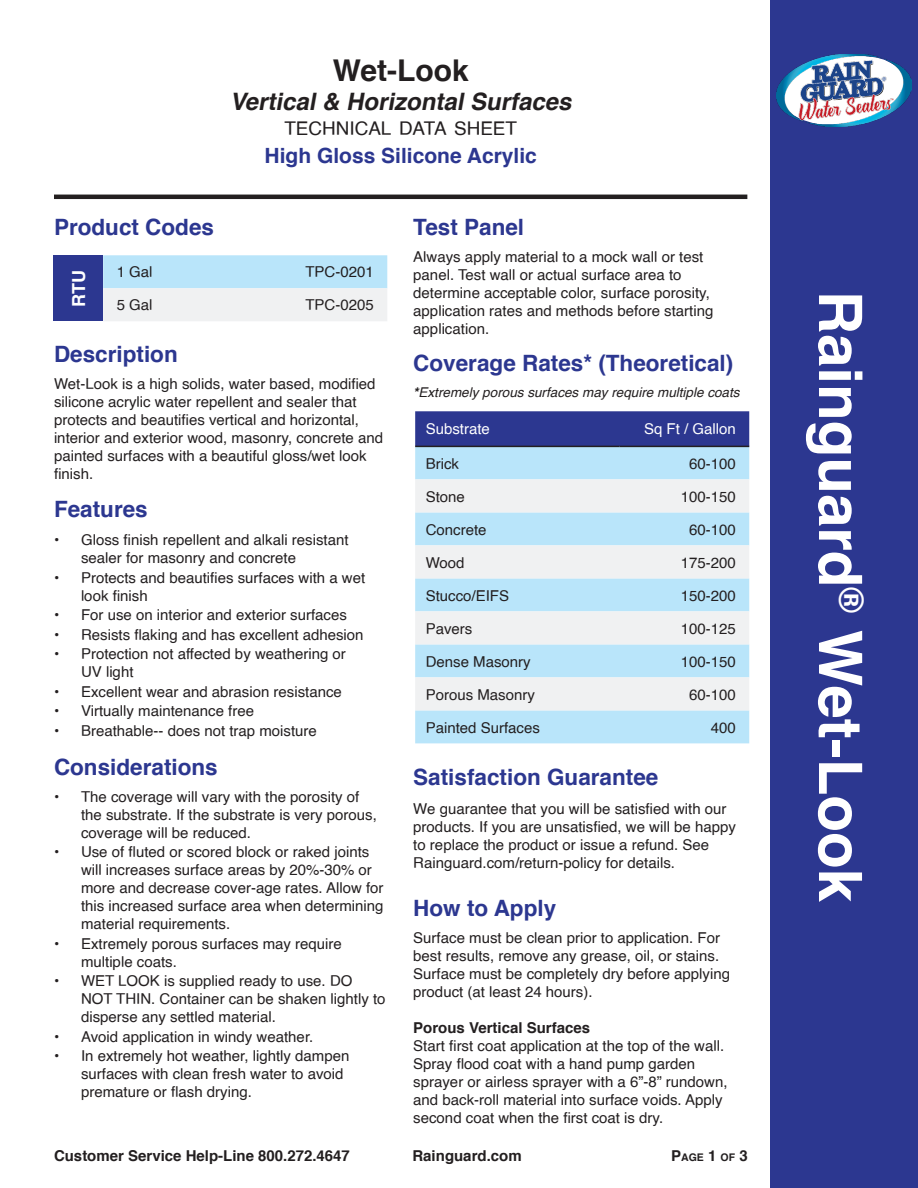
<style>
.page{position:relative;width:918px;height:1188px;background:#fff}
.page>*{position:absolute;margin:0;border:0;box-sizing:border-box;transform-origin:0 0}
.t1{font:700 60px "Helvetica";color:#fff}
.t2{font:700 30px "Helvetica";color:#231f20}
.t3{font:italic 700 24px "Helvetica";color:#231f20}
.Subtitle{font:700 22.5px "Helvetica";color:#2c3790}
.Paragraph_Style_1{font:700 22.5px "Helvetica";color:#2c3790}
.Paragraph_Style_1-2{font:700 21px "Helvetica";color:#2c3790}
.t4{font:18.9px "Helvetica";color:#231f20}
.t5{font:700 18px "Helvetica";color:#fff}
.Paragraph_Style_1-3{font:15px/18px "Helvetica";color:#231f20}
.Paragraph_Style_1-4{font:700 15px "Helvetica";color:#231f20}
.t6{font:15px "Helvetica";color:#fff}
.Paragraph_Style_1-5{font:italic 13.5px "Helvetica";color:#231f20}
.t7{font:700 10.5px "Helvetica";color:#231f20}
.s1{font-weight:700}
.s2{font-size:15px}
</style>
<div class="page">
<div style="left:770px;top:0;width:148px;height:1188px;background:#2c3790"></div>
<hr style="left:54px;top:195px;width:693px;height:4px;background:#231f20">
<div style="left:54px;top:255px;width:49px;height:66px;background:#2c3790"></div>
<svg style="left:103px;top:255px;width:284px;height:66px"></svg>
<div style="left:415px;top:411px;width:334px;height:35px;background:#2c3790"></div>
<div style="left:415px;top:447px;width:334px;height:296px;background:#b9e5fa"></div>
<svg style="left:415px;top:479px;width:334px;height:231px;fill:#f0f1f2"></svg>
<hr style="left:415px;top:446px;width:204px;height:1px;background:#231f20">
<hr style="left:619px;top:446px;width:130px;height:1px;background:#231f20">
<img style="left:777px;top:54px;width:135px;height:72px">
<p class="t2" style="left:333px;top:46px;width:138px">Wet-Look</p>
<p class="t3" style="left:230px;top:82px;width:350px">Vertical&amp; HorizontalSurfaces</p>
<p class="t4" style="left:284px;top:114px;width:234px">TECHNICAL DATA SHEET</p>
<p class="Paragraph_Style_1-2" style="left:265px;top:139px;width:274px">High Gloss Silicone Acrylic</p>
<p class="Subtitle" style="left:54px;top:209px;width:162px">Product Codes</p>
<p class="t5" style="left:64px;top:307px;width:38px;rotate:-90deg">RTU</p>
<p class="Paragraph_Style_1-3" style="left:117px;top:264px;width:37px">1 Gal</p>
<p class="Paragraph_Style_1-3" style="left:305px;top:264px;width:70px">TPC-0201</p>
<p class="Paragraph_Style_1-3" style="left:117px;top:297px;width:37px">5 Gal</p>
<p class="Paragraph_Style_1-3" style="left:305px;top:297px;width:70px">TPC-0205</p>
<p class="Subtitle" style="left:54px;top:336px;width:125px">Description</p>
<p class="Paragraph_Style_1-3" style="left:54px;top:375px;width:331px">Wet-Look is a high solids, water based, modified silicone acrylic water repellent and sealer that protects and beautifies vertical and horizontal, interior and exterior wood, masonry, concrete and painted surfaces with a beautiful gloss/wet look finish.</p>
<p class="Paragraph_Style_1" style="left:54px;top:491px;width:95px">Features</p>
<p class="Paragraph_Style_1-3" style="left:81px;top:531px;width:269px;text-indent:-27px">• Gloss finish repellent and alkali resistant sealer for masonry and concrete</p>
<p class="Paragraph_Style_1-3" style="left:81px;top:569px;width:286px;text-indent:-27px">• Protects and beautifies surfaces with a wet look finish</p>
<p class="Paragraph_Style_1-3" style="left:54px;top:606px;width:294px">• For use on interior and exterior surfaces</p>
<p class="Paragraph_Style_1-3" style="left:54px;top:626px;width:311px">• Resists flaking and has excellent adhesion</p>
<p class="Paragraph_Style_1-3" style="left:81px;top:645px;width:266px;text-indent:-27px">• Protection not affected by weathering or<br>UV light</p>
<p class="Paragraph_Style_1-3" style="left:54px;top:683px;width:289px">• Excellent wear and abrasion resistance</p>
<p class="Paragraph_Style_1-3" style="left:54px;top:702px;width:202px">• Virtually maintenance free</p>
<p class="Paragraph_Style_1-3" style="left:54px;top:722px;width:264px">• Breathable-- does not trap moisture</p>
<p class="Subtitle" style="left:54px;top:749px;width:165px">Considerations</p>
<p class="Paragraph_Style_1-3" style="left:81px;top:788px;width:297px;text-indent:-27px">• The coverage will vary with the porosity of the substrate. If the substrate is very porous, coverage will be reduced.</p>
<p class="Paragraph_Style_1-3" style="left:81px;top:843px;width:304px;text-indent:-27px">• Use of fluted or scored block or raked joints will increases surface areas by 20%-30% or more and decrease cover-age rates. Allow for this increased surface area when determining material requirements.</p>
<p class="Paragraph_Style_1-3" style="left:81px;top:935px;width:262px;text-indent:-27px">• Extremely porous surfaces may require multiple coats.</p>
<p class="Paragraph_Style_1-3" style="left:81px;top:972px;width:306px;text-indent:-27px">• WET LOOK is supplied ready to use. DO<br>NOT THIN. Container can be shaken lightly to disperse any settled material.</p>
<p class="Paragraph_Style_1-3" style="left:54px;top:1028px;width:261px">• Avoid application in windy weather.</p>
<p class="Paragraph_Style_1-3" style="left:81px;top:1047px;width:270px;text-indent:-27px">• In extremely hot weather, lightly dampen surfaces with clean fresh water to avoid premature or flash drying.</p>
<p class="Subtitle" style="left:413px;top:209px;width:112px">Test Panel</p>
<p class="Paragraph_Style_1-3" style="left:413px;top:248px;width:302px">Always apply material to a mock wall or test panel. Test wall or actual surface area to determine acceptable color, surface porosity, application rates and methods before starting application.</p>
<p class="Paragraph_Style_1" style="left:413px;top:345px;width:322px">Coverage Rates* (Theoretical)</p>
<p class="Paragraph_Style_1-5" style="left:413px;top:381px;width:328px"><span class="s1">*</span>Extremely porous surfaces may require multiple coats</p>
<p class="t6" style="left:426px;top:418px;width:66px">Substrate</p>
<p class="t6" style="left:644px;top:418px;width:93px">Sq Ft / Gallon</p>
<p class="Paragraph_Style_1-3" style="left:426px;top:455px;width:35px">Brick</p>
<p class="Paragraph_Style_1-3" style="left:689px;top:455px;width:48px">60-100</p>
<p class="Paragraph_Style_1-3" style="left:426px;top:488px;width:41px">Stone</p>
<p class="Paragraph_Style_1-3" style="left:681px;top:488px;width:57px">100-150</p>
<p class="Paragraph_Style_1-3" style="left:426px;top:521px;width:62px">Concrete</p>
<p class="Paragraph_Style_1-3" style="left:689px;top:521px;width:48px">60-100</p>
<p class="Paragraph_Style_1-3" style="left:426px;top:554px;width:40px">Wood</p>
<p class="Paragraph_Style_1-3" style="left:681px;top:554px;width:57px">175-200</p>
<p class="Paragraph_Style_1-3" style="left:426px;top:587px;width:85px">Stucco/EIFS</p>
<p class="Paragraph_Style_1-3" style="left:681px;top:587px;width:57px">150-200</p>
<p class="Paragraph_Style_1-3" style="left:426px;top:620px;width:48px">Pavers</p>
<p class="Paragraph_Style_1-3" style="left:681px;top:620px;width:57px">100-125</p>
<p class="Paragraph_Style_1-3" style="left:426px;top:653px;width:107px">Dense Masonry</p>
<p class="Paragraph_Style_1-3" style="left:681px;top:653px;width:57px">100-150</p>
<p class="Paragraph_Style_1-3" style="left:426px;top:686px;width:111px">Porous Masonry</p>
<p class="Paragraph_Style_1-3" style="left:689px;top:686px;width:48px">60-100</p>
<p class="Paragraph_Style_1-3" style="left:426px;top:719px;width:116px">Painted Surfaces</p>
<p class="Paragraph_Style_1-3" style="left:711px;top:719px;width:27px">400</p>
<p class="Paragraph_Style_1" style="left:413px;top:759px;width:247px">Satisfaction Guarantee</p>
<p class="Paragraph_Style_1-3" style="left:413px;top:800px;width:324px">We guarantee that you will be satisfied with our products. If you are unsatisfied, we will be happy to replace the product or issue a refund. See Rainguard.com/return-policy for details.</p>
<p class="Subtitle" style="left:413px;top:890px;width:144px">How to Apply</p>
<p class="Paragraph_Style_1-3" style="left:413px;top:929px;width:318px">Surface must be clean prior to application. For best results, remove any grease, oil, or stains.<br>Surface must be completely dry before applying product (at least 24 hours).</p>
<p class="Paragraph_Style_1-4" style="left:413px;top:1015px;width:178px">Porous Vertical Surfaces</p>
<p class="Paragraph_Style_1-3" style="left:413px;top:1037px;width:316px">Start first coat application at the top of the wall.<br>Spray flood coat with a hand pump garden sprayer or airless sprayer with a 6”-8” rundown, and back-roll material into surface voids. Apply second coat when the first coat is dry.</p>
<p class="Paragraph_Style_1-4" style="left:54px;top:1144px;width:297px">Customer Service Help-Line 800.272.4647</p>
<p class="Paragraph_Style_1-4" style="left:412px;top:1144px;width:111px">Rainguard.com</p>
<p class="t7" style="left:671px;top:1149px;width:78px"><span class="s2">P</span>AGE <span class="s2">1</span> OF <span class="s2">3</span></p>
<p class="t1" style="left:889px;top:291px;width:613px;rotate:90deg">Rainguard<sup>®</sup> Wet-Look</p>
</div>
